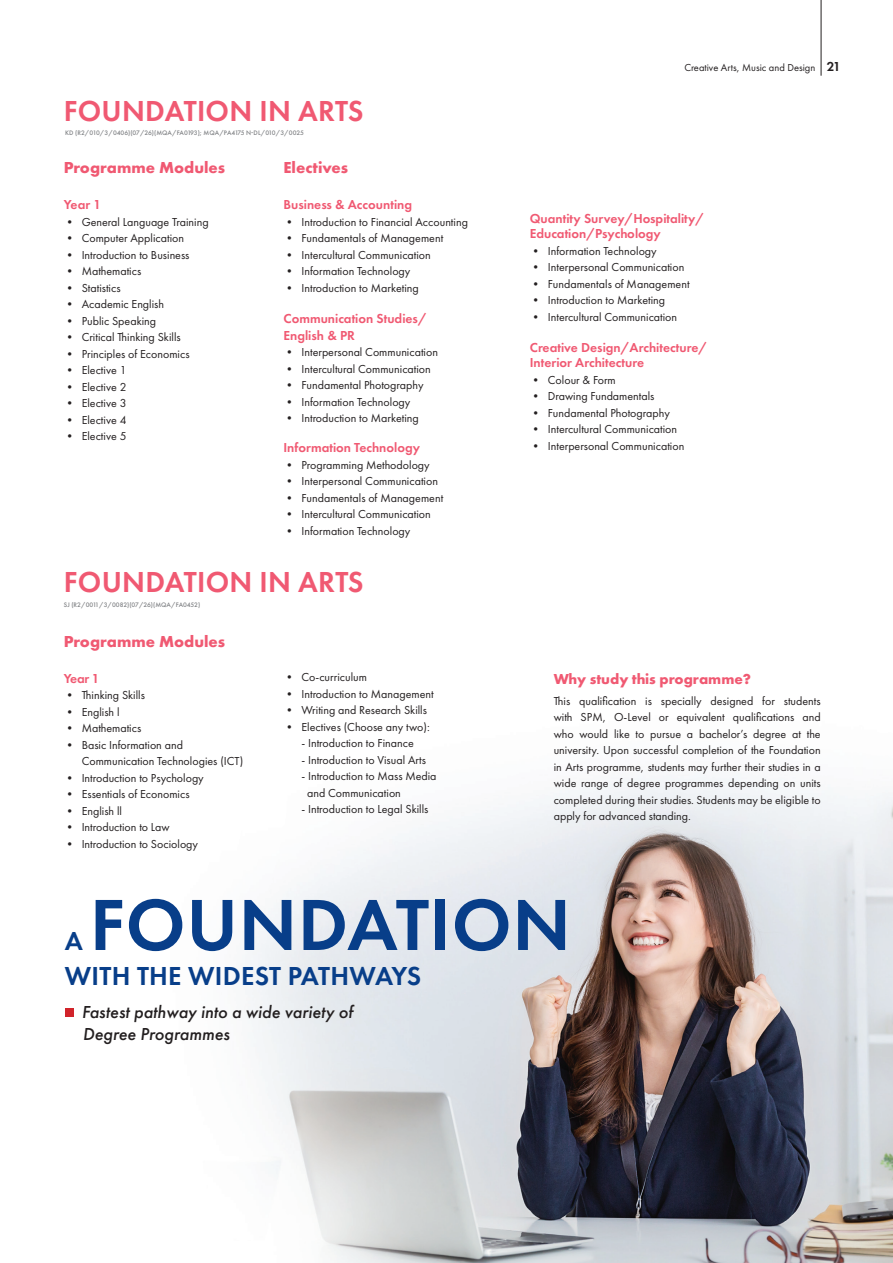
<style>
.page{position:relative;width:893px;height:1263px;background:#fff}
.page>*{position:absolute;margin:0;border:0;box-sizing:border-box;transform-origin:0 0}
.t1{font:600 75px "Futura PT";letter-spacing:.01em;color:#083e89}
.t2{font:600 30px "Futura PT";letter-spacing:.01em;color:#f05972}
.t3{font:600 27px "Futura PT";letter-spacing:.01em;color:#083e89}
.t4{font:italic 500 18px "Futura PT";color:#231f20}
.t5{font:700 16.5px "Futura PT";color:#f05972}
.t6{font:700 15px "Futura PT";color:#f05972}
.t7{font:600 13.5px/15px "Futura PT";color:#f05972}
.t8{font:12px/16.5px "Futura PT";color:#231f20}
.t9{font:10.5px "Futura PT";color:#231f20}
.t10{font:500 6.75px "Futura PT";letter-spacing:-.015em;color:#808285}
.s1{font-weight:700}
.s2{font-weight:600;font-size:13.5px}
</style>
<div class="page">
<img style="left:242px;top:776px;width:651px;height:487px">
<div style="left:65px;top:1008px;width:8px;height:9px;background:#d1232a"></div>
<hr style="left:821px;top:0;width:1px;height:76px;background:#231f20">
<p class="t2" style="left:64px;top:92px;width:301px">FOUNDATION IN ARTS</p>
<p class="t10" style="left:65px;top:129px;width:240px">KD (R2/010/3/0406)(07/26)(MQA/FA0193); MQA/PA4175 N-DL/010/3/0025</p>
<p class="t5" style="left:64px;top:157px;width:163px">Programme Modules</p>
<p class="t7" style="left:64px;top:197px;width:39px">Year 1</p>
<p class="t8" style="left:64px;top:213px;width:146px"><span class="s1">•</span> General Language Training</p>
<p class="t8" style="left:64px;top:230px;width:122px"><span class="s1">•</span> Computer Application</p>
<p class="t8" style="left:64px;top:246px;width:127px"><span class="s1">•</span> Introduction to Business</p>
<p class="t8" style="left:64px;top:263px;width:79px"><span class="s1">•</span> Mathematics</p>
<p class="t8" style="left:64px;top:279px;width:58px"><span class="s1">•</span> Statistics</p>
<p class="t8" style="left:64px;top:296px;width:102px"><span class="s1">•</span> Academic English</p>
<p class="t8" style="left:64px;top:312px;width:94px"><span class="s1">•</span> Public Speaking</p>
<p class="t8" style="left:64px;top:329px;width:119px"><span class="s1">•</span> Critical Thinking Skills</p>
<p class="t8" style="left:64px;top:345px;width:127px"><span class="s1">•</span> Principles of Economics</p>
<p class="t8" style="left:64px;top:362px;width:64px"><span class="s1">•</span> Elective 1</p>
<p class="t8" style="left:64px;top:378px;width:64px"><span class="s1">•</span> Elective 2</p>
<p class="t8" style="left:64px;top:395px;width:64px"><span class="s1">•</span> Elective 3</p>
<p class="t8" style="left:64px;top:411px;width:64px"><span class="s1">•</span> Elective 4</p>
<p class="t8" style="left:64px;top:428px;width:64px"><span class="s1">•</span> Elective 5</p>
<p class="t5" style="left:283px;top:157px;width:66px">Electives</p>
<p class="t7" style="left:283px;top:197px;width:130px">Business &amp; Accounting</p>
<p class="t8" style="left:283px;top:213px;width:186px"><span class="s1">•</span> Introduction to Financial Accounting</p>
<p class="t8" style="left:283px;top:230px;width:161px"><span class="s1">•</span> Fundamentals of Management</p>
<p class="t8" style="left:283px;top:246px;width:149px"><span class="s1">•</span> Intercultural Communication</p>
<p class="t8" style="left:283px;top:263px;width:128px"><span class="s1">•</span> Information Technology</p>
<p class="t8" style="left:283px;top:279px;width:137px"><span class="s1">•</span> Introduction to Marketing</p>
<p class="t7" style="left:283px;top:311px;width:145px">Communication Studies/</p>
<p class="t7" style="left:283px;top:328px;width:73px">English &amp; PR</p>
<p class="t8" style="left:283px;top:344px;width:156px"><span class="s1">•</span> Interpersonal Communication</p>
<p class="t8" style="left:283px;top:360px;width:149px"><span class="s1">•</span> Intercultural Communication</p>
<p class="t8" style="left:283px;top:377px;width:142px"><span class="s1">•</span> Fundamental Photography</p>
<p class="t8" style="left:283px;top:393px;width:128px"><span class="s1">•</span> Information Technology</p>
<p class="t8" style="left:283px;top:410px;width:137px"><span class="s1">•</span> Introduction to Marketing</p>
<p class="t7" style="left:283px;top:440px;width:138px">Information Technology</p>
<p class="t8" style="left:283px;top:456px;width:148px"><span class="s1">•</span> Programming Methodology</p>
<p class="t8" style="left:283px;top:473px;width:156px"><span class="s1">•</span> Interpersonal Communication</p>
<p class="t8" style="left:283px;top:489px;width:161px"><span class="s1">•</span> Fundamentals of Management</p>
<p class="t8" style="left:283px;top:506px;width:149px"><span class="s1">•</span> Intercultural Communication</p>
<p class="t8" style="left:283px;top:522px;width:128px"><span class="s1">•</span> Information Technology</p>
<p class="t2" style="left:64px;top:564px;width:301px">FOUNDATION IN ARTS</p>
<p class="t10" style="left:64px;top:601px;width:138px">SJ (R2/0011/3/0082)(07/26)(MQA/FA0452)</p>
<p class="t5" style="left:64px;top:631px;width:163px">Programme Modules</p>
<p class="t7" style="left:64px;top:670px;width:37px">Year 1</p>
<p class="t8" style="left:64px;top:687px;width:83px"><span class="s1">•</span> Thinking Skills</p>
<p class="t8" style="left:64px;top:703px;width:57px"><span class="s1">•</span> English l</p>
<p class="t8" style="left:64px;top:720px;width:79px"><span class="s1">•</span> Mathematics</p>
<p class="t8" style="left:82px;top:736px;width:163px;text-indent:-18px"><span class="s1">•</span> Basic Information and<br>Communication Technologies (ICT)</p>
<p class="t8" style="left:64px;top:769px;width:142px"><span class="s1">•</span> Introduction to Psychology</p>
<p class="t8" style="left:64px;top:786px;width:127px"><span class="s1">•</span> Essentials of Economics</p>
<p class="t8" style="left:64px;top:802px;width:60px"><span class="s1">•</span> English ll</p>
<p class="t8" style="left:64px;top:819px;width:108px"><span class="s1">•</span> Introduction to Law</p>
<p class="t8" style="left:64px;top:835px;width:136px"><span class="s1">•</span> Introduction to Sociology</p>
<p class="t8" style="left:283px;top:669px;width:85px"><span class="s1">•</span> Co-curriculum</p>
<p class="t8" style="left:283px;top:686px;width:152px"><span class="s1">•</span> Introduction to Management</p>
<p class="t8" style="left:283px;top:702px;width:145px"><span class="s1">•</span> Writing and Research Skills</p>
<p class="t8" style="left:283px;top:719px;width:148px"><span class="s1">•</span> Electives (Choose any two):</p>
<p class="t8" style="left:301px;top:735px;width:114px">- Introduction to Finance</p>
<p class="t8" style="left:301px;top:752px;width:126px">- Introduction to Visual Arts</p>
<p class="t8" style="left:307px;top:768px;width:131px;text-indent:-6px">- Introduction to Mass Media and Communication</p>
<p class="t8" style="left:301px;top:801px;width:128px">- Introduction to Legal Skills</p>
<p class="t9" style="left:684px;top:61px;width:158px">Creative Arts, Music and Design <span class="s2">21</span></p>
<p class="t7" style="left:530px;top:211px;width:176px">Quantity Survey/Hospitality/<br>Education/Psychology</p>
<p class="t8" style="left:530px;top:242px;width:128px"><span class="s1">•</span> Information Technology</p>
<p class="t8" style="left:530px;top:259px;width:156px"><span class="s1">•</span> Interpersonal Communication</p>
<p class="t8" style="left:530px;top:275px;width:161px"><span class="s1">•</span> Fundamentals of Management</p>
<p class="t8" style="left:530px;top:292px;width:137px"><span class="s1">•</span> Introduction to Marketing</p>
<p class="t8" style="left:530px;top:308px;width:149px"><span class="s1">•</span> Intercultural Communication</p>
<p class="t7" style="left:530px;top:340px;width:179px">Creative Design/Architecture/<br>Interior Architecture</p>
<p class="t8" style="left:530px;top:371px;width:87px"><span class="s1">•</span> Colour &amp; Form</p>
<p class="t8" style="left:530px;top:388px;width:126px"><span class="s1">•</span> Drawing Fundamentals</p>
<p class="t8" style="left:530px;top:404px;width:142px"><span class="s1">•</span> Fundamental Photography</p>
<p class="t8" style="left:530px;top:421px;width:149px"><span class="s1">•</span> Intercultural Communication</p>
<p class="t8" style="left:530px;top:437px;width:156px"><span class="s1">•</span> Interpersonal Communication</p>
<p class="t6" style="left:554px;top:669px;width:199px">Why study this programme?</p>
<p class="t8" style="left:554px;top:692px;width:268px;text-align:justify">This qualification is specially designed for students with SPM, O-Level or equivalent qualifications and who would like to pursue a bachelor’s degree at the university. Upon successful completion of the Foundation in Arts programme, students may further their studies in a wide range of degree programmes depending on units completed during their studies. Students may be eligible to apply for advanced standing.</p>
<p class="t1" style="left:90px;top:878px;width:482px">FOUNDATION</p>
<p class="t3" style="left:65px;top:959px;width:358px">WITH THE WIDEST PATHWAYS</p>
<p class="t3" style="left:65px;top:924px;width:20px">A</p>
<p class="t4" style="left:82px;top:1001px;width:273px">Fastest pathway into a wide variety of</p>
<p class="t4" style="left:83px;top:1022px;width:148px">Degree Programmes</p>
</div>
